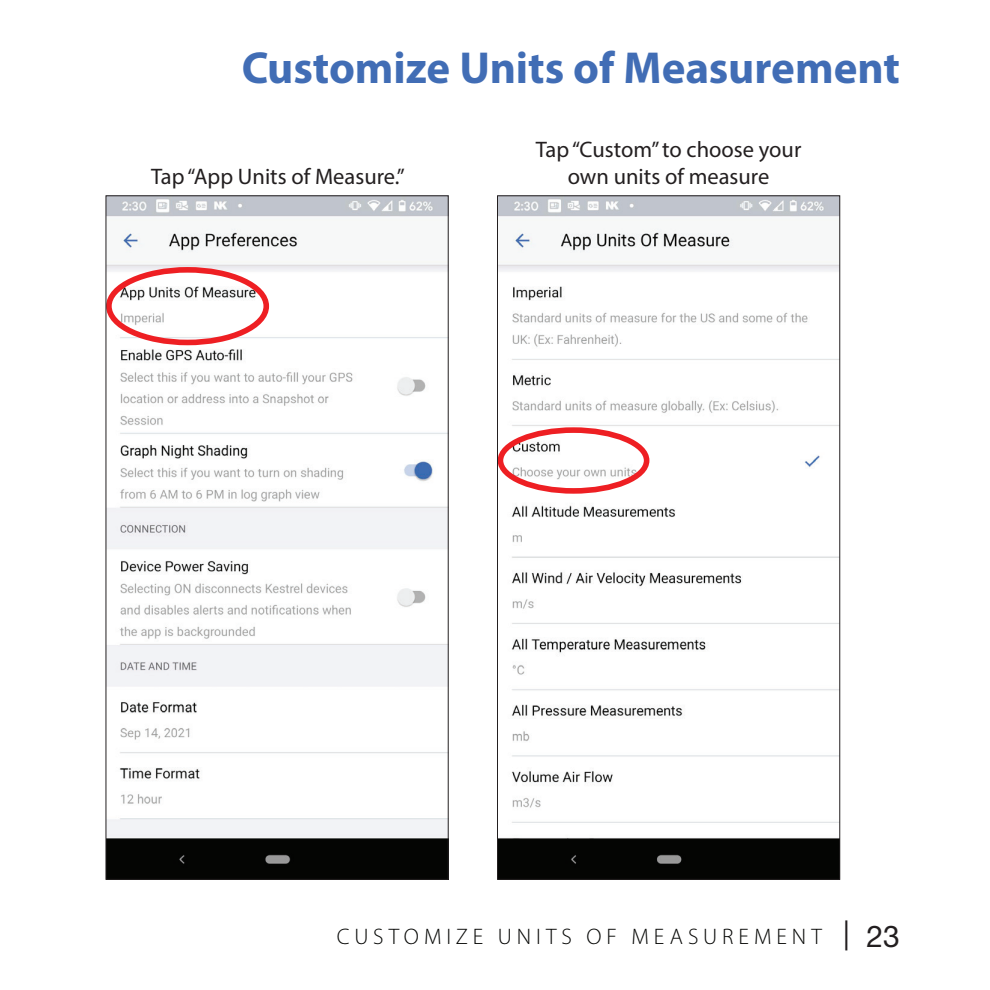
<style>
.page{position:relative;width:990px;height:990px;background:#fff}
.page>*{position:absolute;margin:0;border:0;box-sizing:border-box;transform-origin:0 0}
.t1{font:700 45px "Myriad Pro";letter-spacing:-.005em;color:#416db5}
.t2{font:22.5px/27.5px "Myriad Pro";color:#231f20;text-align:center}
.t3{font:300 22.5px "Myriad Pro";letter-spacing:.22em;color:#040503}
.s1{font-family:"Helvetica Neue LT Std";font-weight:400;font-size:30px;color:#231f20}
</style>
<div class="page">
<img style="left:108px;top:197px;width:339px;height:681px">
<div style="left:106px;top:267px;width:163px;height:78px;border:6px solid #ee1f23;border-radius:50%"></div>
<img style="left:499px;top:197px;width:339px;height:681px">
<div style="left:498px;top:427px;width:151px;height:67px;border:6px solid #ee1f23;border-radius:50%"></div>
<h1 class="t1" style="left:242px;top:39px;width:660px">Customize Units of Measurement</h1>
<p class="t2" style="left:151px;top:163px;width:255px">Tap “App Units of Measure.”</p>
<p class="t2" style="left:536px;top:135px;width:267px">Tap “Custom” to choose your own units of measure</p>
<p class="t3" style="left:337px;top:923px;width:565px">CUSTOMI ZE U NI TS OF M EASUREMENT <span class="s1">| 23</span></p>
</div>
